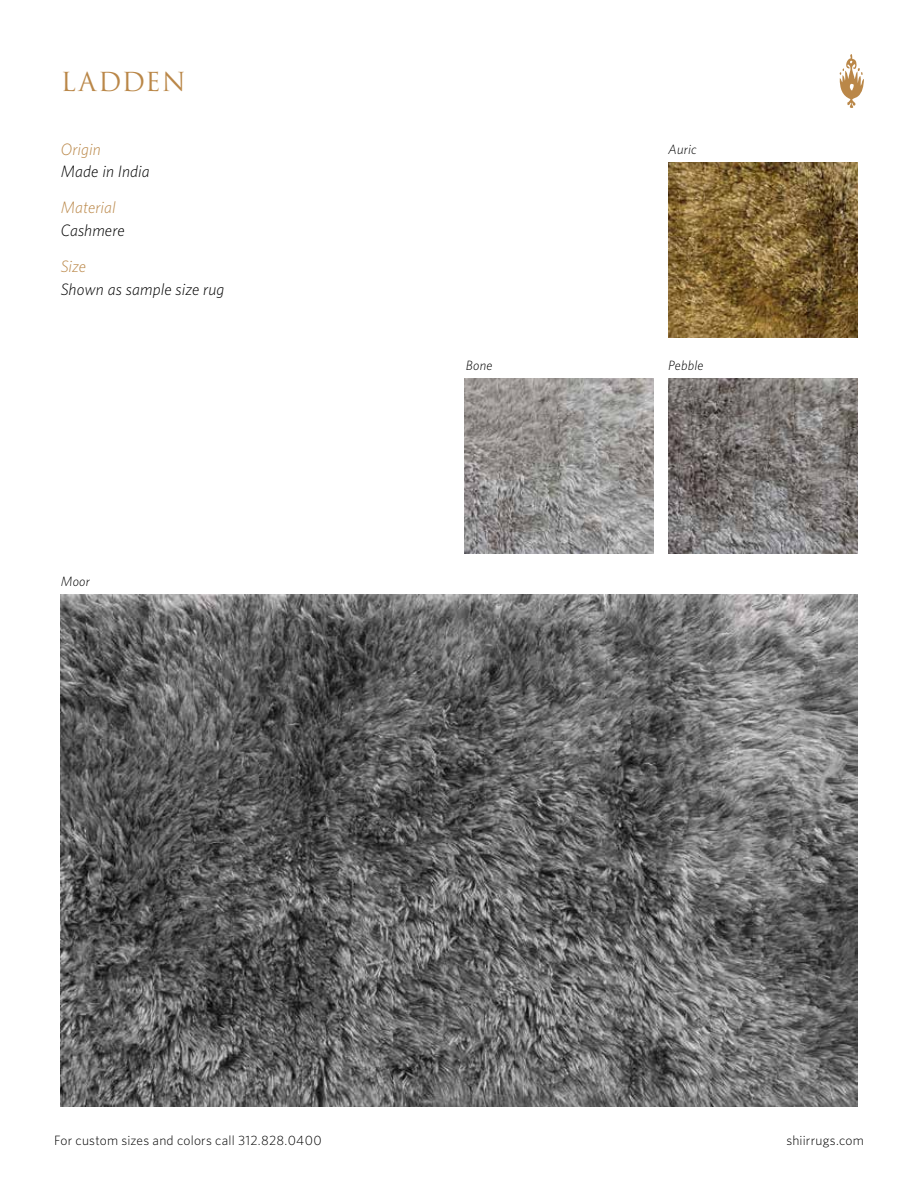
<style>
.page{position:relative;width:918px;height:1188px;background:#fff}
.page>*{position:absolute;margin:0;border:0;box-sizing:border-box;transform-origin:0 0}
.t1{font:25.5px "Trajan Pro 3";letter-spacing:.035em;color:#ba8748}
.t2{font:italic 300 16.5px "Whitney";letter-spacing:.005em;color:#000}
.t3{font:italic 300 16.5px "Whitney";letter-spacing:.005em;color:#ba8748}
.t4{font:300 13.5px "Whitney";letter-spacing:.015em;color:#000}
.t5{font:italic 300 13.5px "Whitney";letter-spacing:.015em;color:#000}
</style>
<div class="page">
<svg style="left:839px;top:54px;width:25px;height:54px"></svg>
<img style="left:464px;top:378px;width:189px;height:176px">
<img style="left:668px;top:378px;width:189px;height:176px">
<img style="left:61px;top:594px;width:796px;height:513px">
<img style="left:668px;top:162px;width:189px;height:176px">
<h1 class="t1" style="left:61px;top:64px;width:127px">LADDEN</h1>
<p class="t3" style="left:61px;top:138px;width:41px">Origin</p>
<p class="t2" style="left:61px;top:160px;width:90px">Made in India</p>
<p class="t3" style="left:61px;top:196px;width:57px">Material</p>
<p class="t2" style="left:61px;top:219px;width:65px">Cashmere</p>
<p class="t3" style="left:61px;top:255px;width:27px">Size</p>
<p class="t2" style="left:61px;top:278px;width:165px">Shown as sample size rug</p>
<p class="t5" style="left:61px;top:572px;width:31px">Moor</p>
<p class="t5" style="left:668px;top:140px;width:30px">Auric</p>
<p class="t5" style="left:466px;top:356px;width:28px">Bone</p>
<p class="t5" style="left:668px;top:356px;width:37px">Pebble</p>
<p class="t4" style="left:54px;top:1131px;width:269px">For custom sizes and colors call 312.828.0400</p>
<p class="t4" style="left:786px;top:1131px;width:79px">shiirrugs.com</p>
</div>
